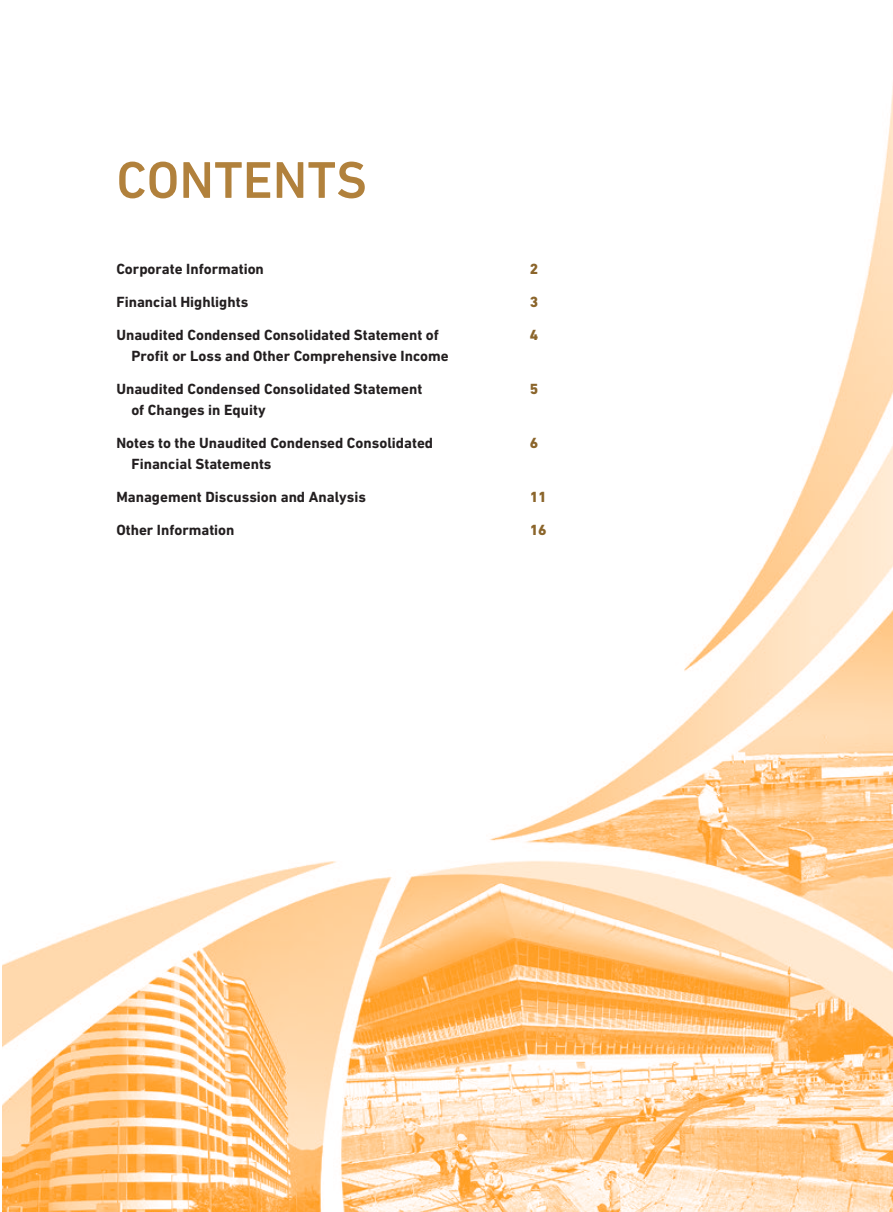
<style>
.page{position:relative;width:893px;height:1212px;background:#fff}
.page>*{position:absolute;margin:0;border:0;box-sizing:border-box;transform-origin:0 0}
.t1{font:500 52.5px "DIN Next LT Pro";color:#b1813c}
._1__內文{font:700 15px "DIN Next LT Pro";color:#231f20}
._1__內文-2{font:800 15px "DIN Next LT Pro";color:#8b652b}
</style>
<div class="page">
<img style="left:2px;top:85px;width:891px;height:1127px">
<h1 class="t1" style="left:116px;top:150px;width:252px">CONTENTS</h1>
<p class="_1__內文" style="left:116px;top:260px;width:149px">Corporate Information</p>
<p class="_1__內文" style="left:116px;top:293px;width:133px">Financial Highlights</p>
<p class="_1__內文" style="left:116px;top:326px;width:324px">Unaudited Condensed Consolidated Statement of</p>
<p class="_1__內文" style="left:131px;top:347px;width:319px">Profit or Loss and Other Comprehensive Income</p>
<p class="_1__內文" style="left:116px;top:380px;width:307px">Unaudited Condensed Consolidated Statement</p>
<p class="_1__內文" style="left:131px;top:401px;width:136px">of Changes in Equity</p>
<p class="_1__內文" style="left:116px;top:434px;width:318px">Notes to the Unaudited Condensed Consolidated</p>
<p class="_1__內文" style="left:131px;top:455px;width:142px">Financial Statements</p>
<p class="_1__內文" style="left:116px;top:488px;width:251px">Management Discussion and Analysis</p>
<p class="_1__內文" style="left:116px;top:521px;width:120px">Other Information</p>
<p class="_1__內文-2" style="left:530px;top:260px;width:10px">2</p>
<p class="_1__內文-2" style="left:530px;top:293px;width:10px">3</p>
<p class="_1__內文-2" style="left:530px;top:326px;width:10px">4</p>
<p class="_1__內文-2" style="left:530px;top:380px;width:10px">5</p>
<p class="_1__內文-2" style="left:530px;top:434px;width:10px">6</p>
<p class="_1__內文-2" style="left:530px;top:488px;width:18px">11</p>
<p class="_1__內文-2" style="left:530px;top:521px;width:18px">16</p>
</div>
